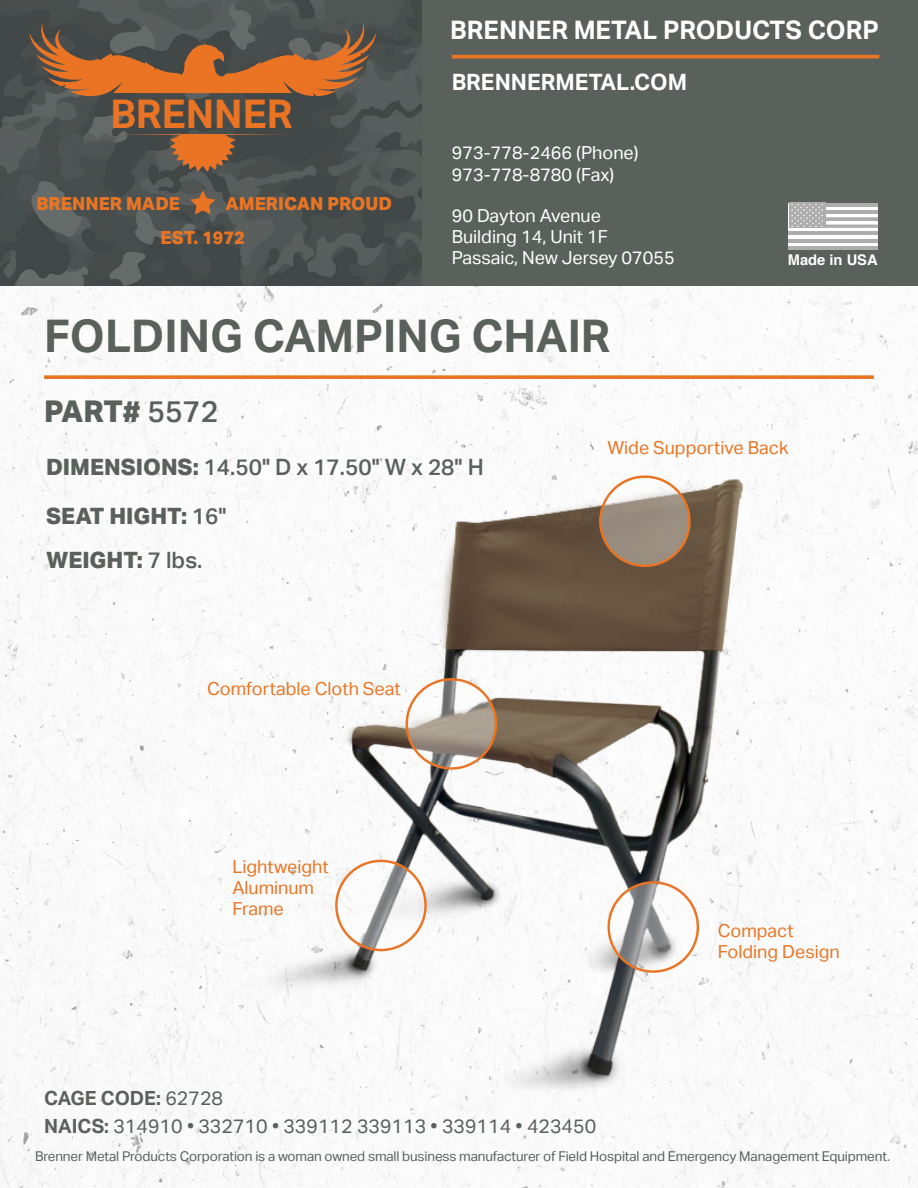
<style>
.page{position:relative;width:918px;height:1188px;background:#fff}
.page>*{position:absolute;margin:0;border:0;box-sizing:border-box;transform-origin:0 0}
.t1{font:700 45px "Aktiv Grotesk";color:#5a615d}
.t2{font:700 39.45px "Aktiv Grotesk";color:#ea7424}
.t3{font:800 30px "Aktiv Grotesk";color:#5a615d}
.t4{font:700 25.5px "Aktiv Grotesk";color:#fff}
.t5{font:500 22.5px "Aktiv Grotesk";color:#5a615d}
.t6{font:800 22.5px "Aktiv Grotesk";color:#5a615d}
.t7{font:700 22.5px "Aktiv Grotesk";color:#fff}
.t8{font:19.5px "Aktiv Grotesk";color:#5a615d}
.t9{font:700 19.5px "Aktiv Grotesk";color:#5a615d}
.t10{font:18px "Aktiv Grotesk";color:#fff}
.t11{font:18px/21px "Aktiv Grotesk";color:#e97524}
.t12{font:800 18px "Aktiv Grotesk";color:#e97524}
.t13{font:700 14.7px "Helvetica";color:#fff}
.t14{font:13.5px "Aktiv Grotesk";letter-spacing:-.01em;color:#5a615d}
.s1{font-weight:500}
.s2{font-weight:800}
.s3{font-weight:400}
.s4{font-weight:700}
</style>
<div class="page">
<img style="left:0;top:285px;width:918px;height:903px">
<div style="left:0;top:0;width:918px;height:285px;background:#5a615d"></div>
<img style="left:0;top:0;width:421px;height:285px">
<svg style="left:29px;top:22px;width:347px;height:75px"></svg>
<svg style="left:113px;top:134px;width:179px;height:38px"></svg>
<svg style="left:190px;top:190px;width:25px;height:25px"></svg>
<img style="left:240px;top:454px;width:517px;height:676px">
<svg style="left:789px;top:206px;width:89px;height:40px;background:#f1f1f1"></svg>
<hr style="left:825px;top:203px;width:53px;height:3px;background:#adadad">
<hr style="left:825px;top:210px;width:53px;height:4px;background:#adadad">
<svg style="left:825px;top:217px;width:53px;height:4px"></svg>
<hr style="left:825px;top:225px;width:53px;height:3px;background:#adadad">
<hr style="left:789px;top:232px;width:89px;height:3px;background:#adadad">
<hr style="left:789px;top:239px;width:89px;height:3px;background:#adadad">
<hr style="left:789px;top:246px;width:89px;height:4px;background:#adadad">
<div style="left:789px;top:203px;width:36px;height:25px;background:#adadad"></div>
<svg style="left:791px;top:204px;width:32px;height:23px"></svg>
<hr style="left:452px;top:55px;width:427px;height:3px;background:#e97524">
<svg style="left:44px;top:375px;width:830px;height:4px;background:#ea8037"></svg>
<svg style="left:407px;top:679px;width:89px;height:89px"></svg>
<div style="left:406px;top:678px;width:91px;height:92px;border:2px solid #e97524;border-radius:50%"></div>
<svg style="left:600px;top:477px;width:89px;height:89px;background:#ada093"></svg>
<div style="left:599px;top:475px;width:92px;height:92px;border:2px solid #e97524;border-radius:50%"></div>
<svg style="left:336px;top:861px;width:90px;height:89px"></svg>
<div style="left:335px;top:860px;width:92px;height:91px;border:2px solid #e97524;border-radius:50%"></div>
<svg style="left:609px;top:882px;width:89px;height:90px"></svg>
<div style="left:607px;top:881px;width:92px;height:92px;border:2px solid #e97524;border-radius:50%"></div>
<p class="t2" style="left:110px;top:89px;width:184px">BRENNER</p>
<p class="t12" style="left:37px;top:193px;width:145px">BRENNER MADE</p>
<p class="t12" style="left:225px;top:193px;width:168px">AMERICAN PROUD</p>
<p class="t12" style="left:161px;top:227px;width:86px">EST. 1972</p>
<p class="t4" style="left:450px;top:16px;width:430px">BRENNER METAL PRODUCTS CORP</p>
<p class="t7" style="left:452px;top:69px;width:237px">BRENNERMETAL.COM</p>
<p class="t10" style="left:452px;top:142px;width:188px">973-778-2466 (Phone)</p>
<p class="t10" style="left:452px;top:164px;width:164px">973-778-8780 (Fax)</p>
<p class="t10" style="left:452px;top:205px;width:151px">90 Dayton Avenue</p>
<p class="t10" style="left:452px;top:226px;width:158px">Building 14, Unit 1F</p>
<p class="t10" style="left:452px;top:247px;width:225px">Passaic, New Jersey 07055</p>
<p class="t13" style="left:788px;top:248px;width:91px">Made in USA</p>
<p class="t1" style="left:44px;top:310px;width:568px">FOLDING CAMPING CHAIR</p>
<p class="t3" style="left:44px;top:394px;width:176px">PART# <span class="s1">5572</span></p>
<p class="t5" style="left:46px;top:455px;width:439px"><span class="s2">DIMENSIONS:</span> 14.50" D x 17.50" W x 28" H</p>
<p class="t6" style="left:46px;top:503px;width:182px">SEAT HIGHT: <span class="s1">16"</span></p>
<p class="t6" style="left:46px;top:547px;width:158px">WEIGHT: <span class="s1">7 lbs.</span></p>
<p class="t11" style="left:207px;top:679px;width:195px">Comfortable Cloth Seat</p>
<p class="t11" style="left:232px;top:856px;width:98px">Lightweight<br>Aluminum<br>Frame</p>
<p class="t11" style="left:607px;top:437px;width:182px">Wide Supportive Back</p>
<p class="t11" style="left:718px;top:920px;width:77px">Compact</p>
<p class="t11" style="left:718px;top:941px;width:124px">Folding Design</p>
<p class="t9" style="left:44px;top:1087px;width:181px">CAGE CODE: <span class="s3">62728</span></p>
<p class="t8" style="left:44px;top:1115px;width:554px"><span class="s4">NAICS:</span> 314910 • 332710 • 339112 339113 • 339114 • 423450</p>
<p class="t14" style="left:35px;top:1149px;width:857px">Brenner Metal Products Corporation is a woman owned small business manufacturer of Field Hospital and Emergency Management Equipment.</p>
</div>
